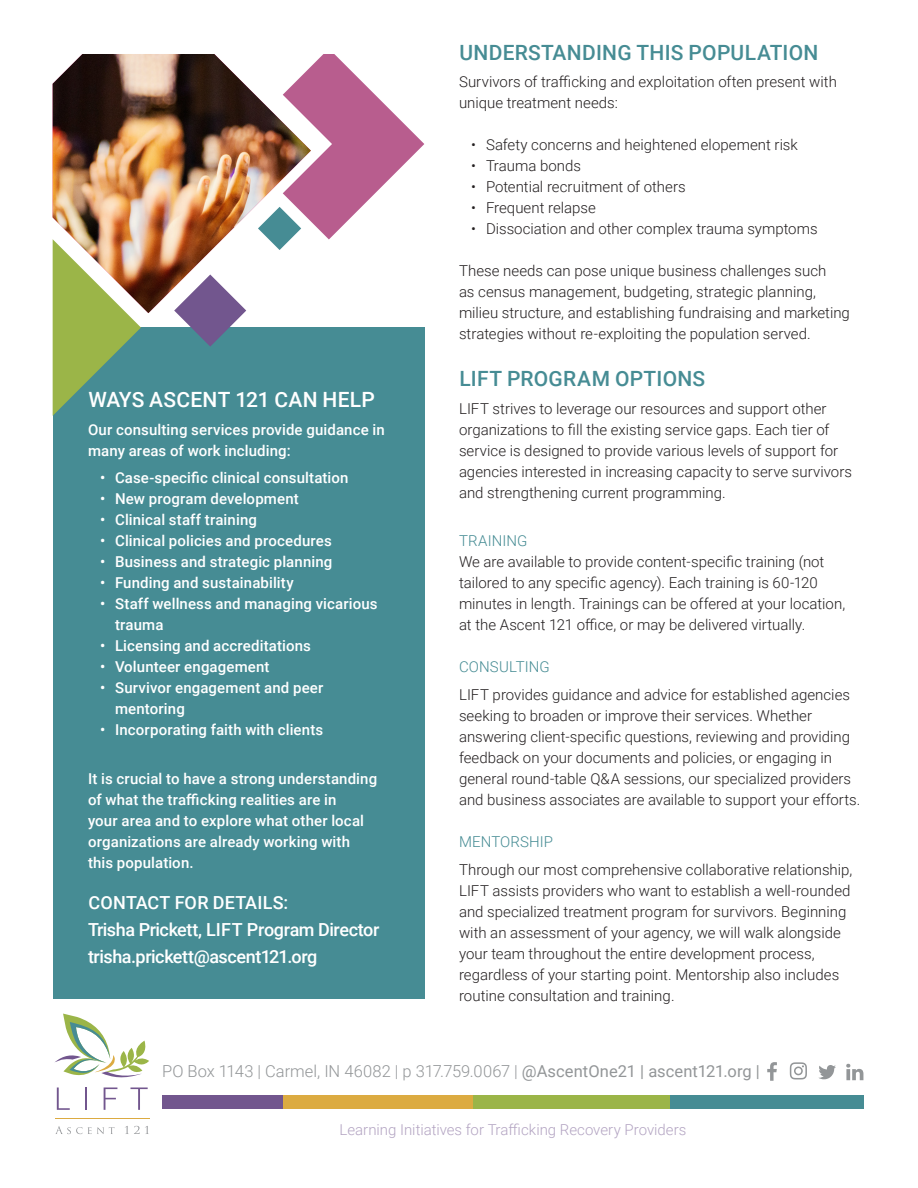
<style>
.page{position:relative;width:918px;height:1188px;background:#fff}
.page>*{position:absolute;margin:0;border:0;box-sizing:border-box;transform-origin:0 0}
.Blue_Headline{font:500 21px "Roboto";letter-spacing:.015em;color:#468c94}
.t1{font:500 21px "Roboto";letter-spacing:.01em;color:#fff}
.t2{font:500 18px/27px "Roboto";letter-spacing:-.025em;color:#fff}
.t3{font:300 16.5px "Roboto";color:#939698}
.Body{font:300 15px/21px "Roboto";color:#231f20}
.White_body_in_CTA{font:500 15px/21px "Roboto";letter-spacing:.01em;color:#fff}
.t4{font:300 15px "Roboto";color:#b3a4c2}
.Body-2{font:300 15px "Roboto";letter-spacing:.005em;color:#468c94}
.s1{color:#468c94}
.s2{font-weight:400}
</style>
<div class="page">
<div style="left:53px;top:1095px;width:231px;height:13px;background:#72568e"></div>
<div style="left:53px;top:999px;width:109px;height:144px;background:#fff"></div>
<div style="left:53px;top:328px;width:371px;height:671px;background:#468c94"></div>
<div style="left:284px;top:1095px;width:193px;height:13px;background:#dcab41"></div>
<div style="left:473px;top:1095px;width:197px;height:13px;background:#9bb548"></div>
<div style="left:670px;top:1095px;width:194px;height:13px;background:#468c94"></div>
<svg style="left:767px;top:1062px;width:96px;height:19px"></svg>
<svg style="left:57px;top:1088px;width:13px;height:22px"></svg>
<hr style="left:85px;top:1088px;width:2px;height:22px;background:#72568e">
<svg style="left:104px;top:1088px;width:13px;height:22px"></svg>
<svg style="left:130px;top:1088px;width:18px;height:22px"></svg>
<svg style="left:55px;top:1126px;width:60px;height:8px"></svg>
<svg style="left:125px;top:1126px;width:24px;height:8px"></svg>
<hr style="left:55px;top:1118px;width:94px;height:1px;background:#dcab41">
<svg style="left:55px;top:1014px;width:94px;height:64px"></svg>
<svg style="left:53px;top:313px;width:88px;height:102px"></svg>
<svg style="left:174px;top:313px;width:72px;height:34px"></svg>
<img style="left:53px;top:54px;width:205px;height:259px">
<svg style="left:258px;top:54px;width:166px;height:196px"></svg>
<p class="t1" style="left:88px;top:385px;width:288px">WAYS ASCENT 121 CAN HELP</p>
<p class="White_body_in_CTA" style="left:88px;top:418px;width:298px">Our consulting services provide guidance in many areas of work including:</p>
<p class="White_body_in_CTA" style="left:100px;top:467px;width:250px">• Case-specific clinical consultation</p>
<p class="White_body_in_CTA" style="left:100px;top:488px;width:200px">• New program development</p>
<p class="White_body_in_CTA" style="left:100px;top:509px;width:158px">• Clinical staff training</p>
<p class="White_body_in_CTA" style="left:100px;top:530px;width:233px">• Clinical policies and procedures</p>
<p class="White_body_in_CTA" style="left:100px;top:551px;width:234px">• Business and strategic planning</p>
<p class="White_body_in_CTA" style="left:100px;top:572px;width:195px">• Funding and sustainability</p>
<p class="White_body_in_CTA" style="left:115px;top:593px;width:264px;text-indent:-15px">• Staff wellness and managing vicarious trauma</p>
<p class="White_body_in_CTA" style="left:100px;top:635px;width:212px">• Licensing and accreditations</p>
<p class="White_body_in_CTA" style="left:100px;top:656px;width:171px">• Volunteer engagement</p>
<p class="White_body_in_CTA" style="left:115px;top:677px;width:210px;text-indent:-15px">• Survivor engagement and peer mentoring</p>
<p class="White_body_in_CTA" style="left:100px;top:719px;width:225px">• Incorporating faith with clients</p>
<p class="White_body_in_CTA" style="left:88px;top:768px;width:291px">It is crucial to have a strong understanding of what the trafficking realities are in<br>your area and to explore what other local organizations are already working with this population.</p>
<p class="t2" style="left:88px;top:888px;width:293px">CONTACT FOR DETAILS:<br>Trisha Prickett, LIFT Program Director trisha.prickett@ascent121.org</p>
<p class="Blue_Headline" style="left:459px;top:37px;width:361px">UNDERSTANDING THIS POPULATION</p>
<p class="Body" style="left:459px;top:71px;width:379px">Survivors of trafficking and exploitation often present with unique treatment needs:</p>
<p class="Body" style="left:471px;top:133px;width:328px">• Safety concerns and heightened elopement risk</p>
<p class="Body" style="left:471px;top:154px;width:112px">• Trauma bonds</p>
<p class="Body" style="left:471px;top:175px;width:216px">• Potential recruitment of others</p>
<p class="Body" style="left:471px;top:196px;width:126px">• Frequent relapse</p>
<p class="Body" style="left:471px;top:217px;width:348px">• Dissociation and other complex trauma symptoms</p>
<p class="Body" style="left:459px;top:259px;width:392px">These needs can pose unique business challenges such<br>as census management, budgeting, strategic planning, milieu structure, and establishing fundraising and marketing strategies without re-exploiting the population served.</p>
<p class="Blue_Headline" style="left:459px;top:364px;width:247px">LIFT PROGRAM OPTIONS</p>
<p class="Body" style="left:459px;top:397px;width:395px">LIFT strives to leverage our resources and support other organizations to fill the existing service gaps. Each tier of service is designed to provide various levels of support for agencies interested in increasing capacity to serve survivors and strengthening current programming.</p>
<p class="Body" style="left:459px;top:530px;width:388px"><span class="s1">TRAINING<br></span>We are available to provide content-specific training (not tailored to any specific agency). Each training is 60-120 minutes in length. Trainings can be offered at your location, at the Ascent 121 office, or may be delivered virtually.</p>
<p class="Body-2" style="left:459px;top:656px;width:92px">CONSULTING</p>
<p class="Body" style="left:459px;top:684px;width:403px">LIFT provides guidance and advice for established agencies seeking to broaden or improve their services. Whether answering client-specific questions, reviewing and providing feedback on your documents and policies, or engaging in general round-table Q&amp;A sessions, our specialized providers and business associates are available to support your efforts.</p>
<p class="Body-2" style="left:459px;top:831px;width:96px">MENTORSHIP</p>
<p class="Body" style="left:459px;top:858px;width:395px">Through our most comprehensive collaborative relationship, LIFT assists providers who want to establish a well-rounded and specialized treatment program for survivors. Beginning with an assessment of your agency, we will walk alongside your team throughout the entire development process, regardless of your starting point. Mentorship also includes routine consultation and training.</p>
<p class="t3" style="left:162px;top:1060px;width:599px">PO Box 1143 | Carmel, IN 46082 | p 317.759.0067 | <span class="s2">@AscentOne21 | ascent121.org |</span></p>
<p class="t4" style="left:340px;top:1119px;width:348px">Learning Initiatives for Trafficking Recovery Providers</p>
</div>
